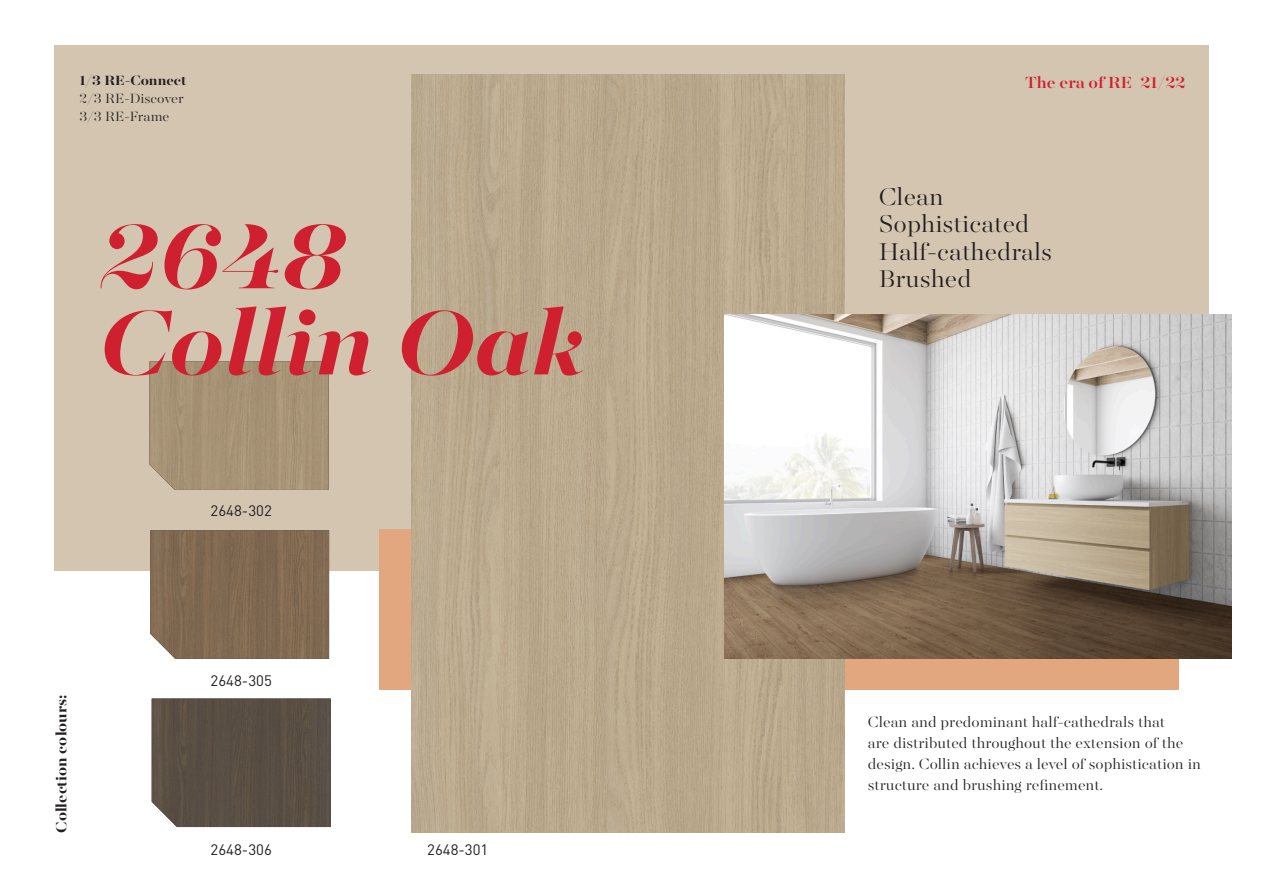
<style>
.page{position:relative;width:1263px;height:893px;background:#fff}
.page>*{position:absolute;margin:0;border:0;box-sizing:border-box;transform-origin:0 0}
.t1{font:italic 700 101.85px "Majesti Banner";color:#cf202f}
.t2{font:300 27px "Majesti Banner";color:#231f20}
.t3{font:500 18px "Majesti Banner";color:#cf202f}
.t4{font:300 16.5px/21px "Majesti Banner";color:#231f20}
.t5{font:700 16.5px "Majesti Banner";color:#231f20}
.t6{font:15px "DIN Pro";color:#231f20}
.t7{font:300 15px "Majesti Banner";color:#231f20}
.t8{font:700 15px "Majesti Banner";color:#231f20}
</style>
<div class="page">
<img style="left:411px;top:74px;width:433px;height:759px">
<img style="left:724px;top:314px;width:507px;height:345px">
<img style="left:149px;top:361px;width:180px;height:129px">
<img style="left:150px;top:530px;width:179px;height:129px">
<div style="left:152px;top:698px;width:179px;height:129px;background:#594f44"></div>
<p class="t8" style="left:80px;top:71px;width:108px">1/3 RE-Connect</p>
<p class="t7" style="left:80px;top:89px;width:106px">2/3 RE-Discover</p>
<p class="t7" style="left:80px;top:107px;width:91px">3/3 RE-Frame</p>
<p class="t1" style="left:100px;top:190px;width:249px">2648</p>
<p class="t1" style="left:100px;top:276px;width:487px">Collin Oak</p>
<p class="t6" style="left:211px;top:501px;width:63px">2648-302</p>
<p class="t5" style="left:51px;top:833px;width:140px;rotate:-90deg">Collection colours:</p>
<p class="t6" style="left:211px;top:670px;width:63px">2648-305</p>
<p class="t6" style="left:211px;top:839px;width:63px">2648-306</p>
<p class="t6" style="left:427px;top:839px;width:63px">2648-301</p>
<p class="t3" style="left:1025px;top:70px;width:162px">The era of RE 21/22</p>
<p class="t2" style="left:879px;top:179px;width:66px">Clean</p>
<p class="t2" style="left:879px;top:206px;width:152px">Sophisticated</p>
<p class="t2" style="left:879px;top:234px;width:175px">Half-cathedrals</p>
<p class="t2" style="left:879px;top:261px;width:94px">Brushed</p>
<p class="t4" style="left:868px;top:713px;width:335px">Clean and predominant half-cathedrals that<br>are distributed throughout the extension of the design. Collin achieves a level of sophistication in structure and brushing refinement.</p>
</div>
